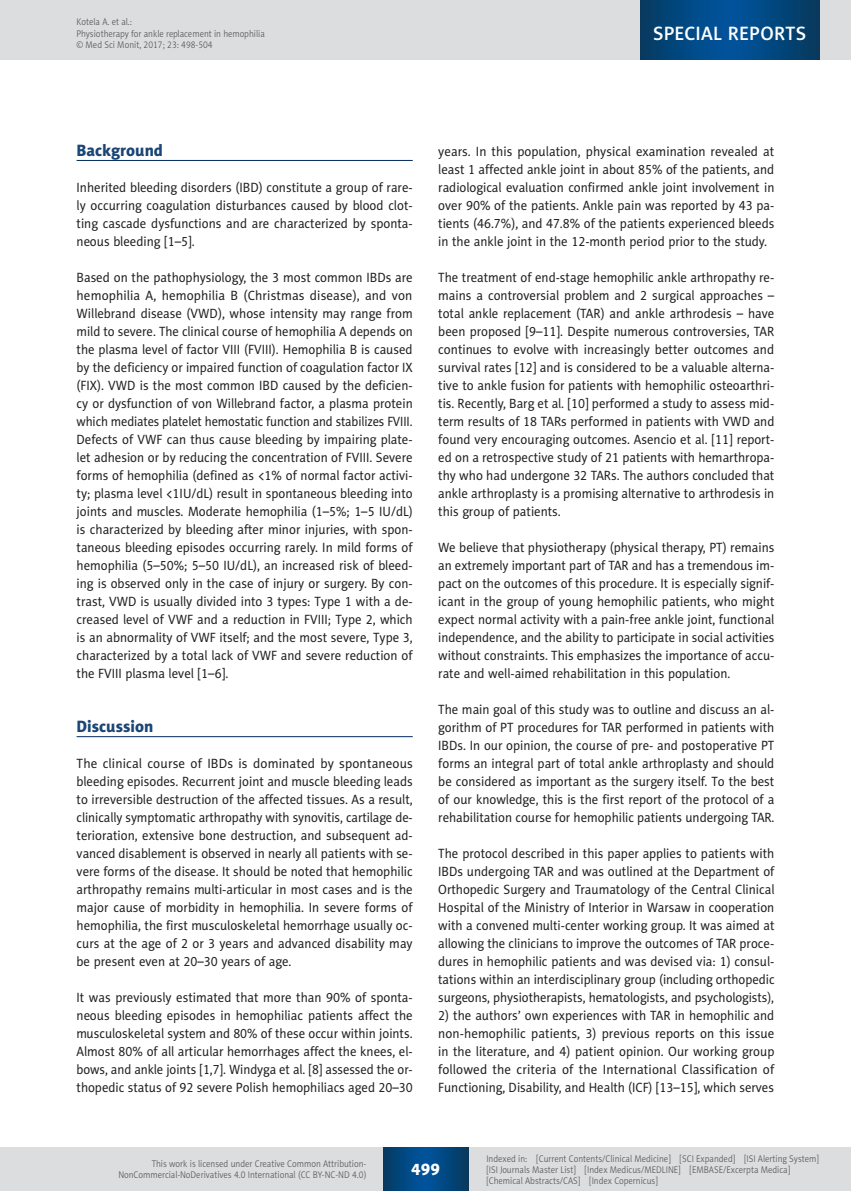
<style>
.page{position:relative;width:851px;height:1191px;background:#fff}
.page>*{position:absolute;margin:0;border:0;box-sizing:border-box;transform-origin:0 0}
.t1{font:19.5px "Naomi Sans EFN Medium";letter-spacing:.01em;color:#fff}
.MSM_Headline_1{font:16.5px "Naomi Sans EFN Heavy";color:#1a4574}
.t2{font:16.5px "Naomi Sans EFN Heavy";color:#fff}
.MSM_Body{font:13.5px/18px "Naomi Sans EFN";color:#231f20;text-align:justify;scale:.95 1}
.MSM_Body-2{font:13.5px/18px "Naomi Sans EFN";color:#231f20;text-align:justify}
.MSM_Body-3{font:13.5px/18px "Naomi Sans EFN";color:#231f20;text-align:justify;scale:.96 1}
.MSM_pagina_zywa{font:9.75px/11.2px "Naomi Sans EFN Light";color:#57585a;scale:.9 1}
.MSM_pagina_sygnatura{font:9.75px "Naomi Sans EFN Light";color:#57585a;scale:.9 1}
</style>
<div class="page">
<hr style="left:77px;top:160px;width:335px;height:1px;background:#00295c">
<hr style="left:77px;top:736px;width:335px;height:1px;background:#00295c">
<div style="left:0;top:1148px;width:850px;height:43px;background:#dcdddf"></div>
<svg style="left:383px;top:1147px;width:85px;height:43px;background:#02477e"></svg>
<div style="left:0;top:0;width:850px;height:60px;background:#dcdddf"></div>
<svg style="left:640px;top:0;width:179px;height:60px;background:#02477e"></svg>
<p class="MSM_pagina_zywa" style="left:77px;top:16px;width:211px">Kotela A. et al.:<br>Physiotherapy for ankle replacement in hemophilia</p>
<p class="MSM_pagina_sygnatura" style="left:77px;top:39px;width:153px">© Med Sci Monit, 2017; 23: 498-504</p>
<h1 class="t1" style="left:653px;top:22px;width:155px">SPECIAL REPORTS</h1>
<p class="MSM_Headline_1" style="left:77px;top:140px;width:88px">Background</p>
<p class="MSM_Body" style="left:77px;top:178px;width:355px">Inherited bleeding disorders (IBD) constitute a group of rare&shy;ly occurring coagulation disturbances caused by blood clot&shy;ting cascade dysfunctions and are characterized by sponta&shy;neous bleeding [1–5].</p>
<p class="MSM_Body" style="left:77px;top:268px;width:355px">Based on the pathophysiology, the 3 most common IBDs are hemophilia A, hemophilia B (Christmas disease), and von Willebrand disease (VWD), whose intensity may range from mild to severe. The clinical course of hemophilia A depends on the plasma level of factor VIII (FVIII). Hemophilia B is caused by the deficiency or impaired function of coagulation factor IX (FIX). VWD is the most common IBD caused by the deficien&shy;cy or dysfunction of von Willebrand factor, a plasma protein which mediates platelet hemostatic function and stabilizes FVIII.<br>Defects of VWF can thus cause bleeding by impairing plate&shy;let adhesion or by reducing the concentration of FVIII. Severe forms of hemophilia (defined as &lt;1% of normal factor activi&shy;ty; plasma level &lt;1IU/dL) result in spontaneous bleeding into joints and muscles. Moderate hemophilia (1–5%; 1–5 IU/dL) is characterized by bleeding after minor injuries, with spon&shy;taneous bleeding episodes occurring rarely. In mild forms of hemophilia (5–50%; 5–50 IU/dL), an increased risk of bleed&shy;ing is observed only in the case of injury or surgery. By con&shy;trast, VWD is usually divided into 3 types: Type 1 with a de&shy;creased level of VWF and a reduction in FVIII; Type 2, which is an abnormality of VWF itself; and the most severe, Type 3, characterized by a total lack of VWF and severe reduction of the FVIII plasma level [1–6].</p>
<p class="MSM_Headline_1" style="left:77px;top:716px;width:78px">Discussion</p>
<p class="MSM_Body-2" style="left:77px;top:754px;width:338px">The clinical course of IBDs is dominated by spontaneous bleeding episodes. Recurrent joint and muscle bleeding leads to irreversible destruction of the affected tissues. As a result, clinically symptomatic arthropathy with synovitis, cartilage de&shy;terioration, extensive bone destruction, and subsequent ad&shy;vanced disablement is observed in nearly all patients with se&shy;vere forms of the disease. It should be noted that hemophilic arthropathy remains multi-articular in most cases and is the major cause of morbidity in hemophilia. In severe forms of hemophilia, the first musculoskeletal hemorrhage usually oc&shy;curs at the age of 2 or 3 years and advanced disability may be present even at 20–30 years of age.</p>
<p class="MSM_Body" style="left:77px;top:988px;width:355px">It was previously estimated that more than 90% of sponta&shy;neous bleeding episodes in hemophiliac patients affect the musculoskeletal system and 80% of these occur within joints.<br>Almost 80% of all articular hemorrhages affect the knees, el&shy;bows, and ankle joints [1,7]. Windyga et al. [8] assessed the or&shy;thopedic status of 92 severe Polish hemophiliacs aged 20–30</p>
<p class="MSM_Body-3" style="left:438px;top:142px;width:351px">years. In this population, physical examination revealed at least 1 affected ankle joint in about 85% of the patients, and radiological evaluation confirmed ankle joint involvement in over 90% of the patients. Ankle pain was reported by 43 pa&shy;tients (46.7%), and 47.8% of the patients experienced bleeds in the ankle joint in the 12-month period prior to the study.</p>
<p class="MSM_Body" style="left:438px;top:268px;width:355px">The treatment of end-stage hemophilic ankle arthropathy re&shy;mains a controversial problem and 2 surgical approaches – total ankle replacement (TAR) and ankle arthrodesis – have been proposed [9–11]. Despite numerous controversies, TAR continues to evolve with increasingly better outcomes and survival rates [12] and is considered to be a valuable alterna&shy;tive to ankle fusion for patients with hemophilic osteoarthri&shy;tis. Recently, Barg et al. [10] performed a study to assess mid&shy;term results of 18 TARs performed in patients with VWD and found very encouraging outcomes. Asencio et al. [11] report&shy;ed on a retrospective study of 21 patients with hemarthropa&shy;thy who had undergone 32 TARs. The authors concluded that ankle arthroplasty is a promising alternative to arthrodesis in this group of patients.</p>
<p class="MSM_Body" style="left:438px;top:538px;width:355px">We believe that physiotherapy (physical therapy, PT) remains an extremely important part of TAR and has a tremendous im&shy;pact on the outcomes of this procedure. It is especially signif&shy;icant in the group of young hemophilic patients, who might expect normal activity with a pain-free ankle joint, functional independence, and the ability to participate in social activities without constraints. This emphasizes the importance of accu&shy;rate and well-aimed rehabilitation in this population.</p>
<p class="MSM_Body" style="left:438px;top:700px;width:355px">The main goal of this study was to outline and discuss an al&shy;gorithm of PT procedures for TAR performed in patients with IBDs. In our opinion, the course of pre- and postoperative PT forms an integral part of total ankle arthroplasty and should be considered as important as the surgery itself. To the best of our knowledge, this is the first report of the protocol of a rehabilitation course for hemophilic patients undergoing TAR.</p>
<p class="MSM_Body" style="left:438px;top:844px;width:355px">The protocol described in this paper applies to patients with IBDs undergoing TAR and was outlined at the Department of Orthopedic Surgery and Traumatology of the Central Clinical Hospital of the Ministry of Interior in Warsaw in cooperation with a convened multi-center working group. It was aimed at allowing the clinicians to improve the outcomes of TAR proce&shy;dures in hemophilic patients and was devised via: 1) consul&shy;tations within an interdisciplinary group (including orthopedic surgeons, physiotherapists, hematologists, and psychologists),</p>
<p class="MSM_Body" style="left:438px;top:1006px;width:355px">2) the authors’ own experiences with TAR in hemophilic and non-hemophilic patients, 3) previous reports on this issue in the literature, and 4) patient opinion. Our working group followed the criteria of the International Classification of Functioning, Disability, and Health (ICF) [13–15], which serves</p>
<p class="MSM_pagina_zywa" style="left:118px;top:1158px;width:277px;text-align:right">This work is licensed under Creative Common Attribution-<br>NonCommercial-NoDerivatives 4.0 International (CC BY-NC-ND 4.0)</p>
<p class="t2" style="left:411px;top:1159px;width:30px">499</p>
<p class="MSM_pagina_zywa" style="left:486px;top:1152px;width:371px">Indexed in: [Current Contents/Clinical Medicine] [SCI Expanded] [ISI Alerting System] [ISI Journals Master List] [Index Medicus/MEDLINE] [EMBASE/Excerpta Medica] [Chemical Abstracts/CAS] [Index Copernicus]</p>
</div>
